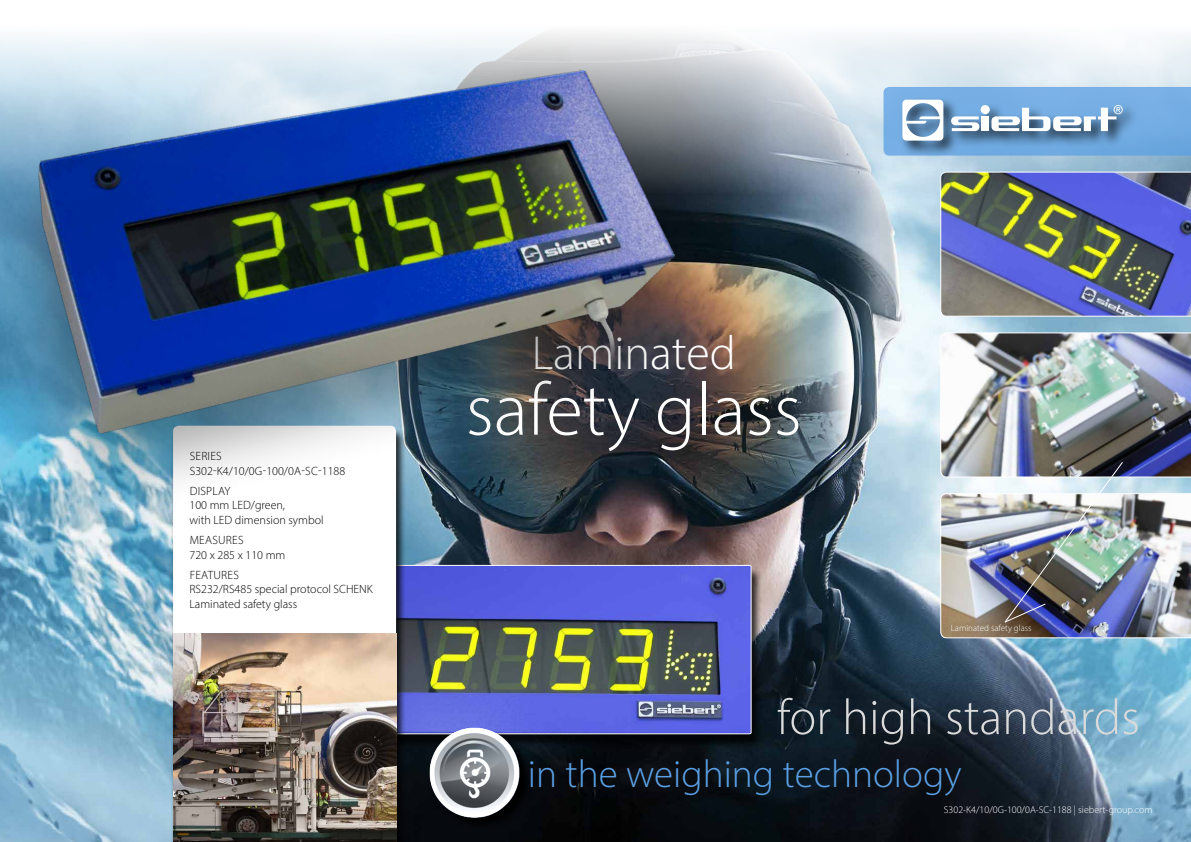
<style>
.page{position:relative;width:1191px;height:842px;background:#fff}
.page>*{position:absolute;margin:0;border:0;box-sizing:border-box;transform-origin:0 0}
.t1{font:300 75.1px "Myriad Pro";color:#fff}
.t2{font:300 50.3px "Myriad Pro";color:#dadada}
.t3{font:300 48px "Myriad Pro";color:#fff}
.t4{font:300 39.1px "Myriad Pro";color:#5a9fe3}
.t5{font:300 12px/14.4px "Myriad Pro";color:#000}
.t6{font:300 10px "Myriad Pro";color:#fff}
.t7{font:300 9px "Myriad Pro";color:#fff}
</style>
<div class="page">
<img style="left:0;top:193px;width:1191px;height:649px">
<svg style="left:724px;top:35px;width:467px;height:158px"></svg>
<img style="left:940px;top:172px;width:251px;height:144px">
<div style="left:1003px;top:461px;width:149px;height:190px;background:#000;opacity:.75"></div>
<div style="left:367px;top:568px;width:395px;height:181px;background:#000;opacity:.75"></div>
<img style="left:406px;top:567px;width:343px;height:165px">
<div style="left:171px;top:427px;width:235px;height:415px;background:#000;opacity:.8"></div>
<svg style="left:173px;top:598px;width:223px;height:35px"></svg>
<img style="left:173px;top:633px;width:223px;height:209px">
<svg style="left:431px;top:728px;width:101px;height:102px"></svg>
<img style="left:418px;top:720px;width:110px;height:105px">
<div style="left:1004px;top:601px;width:69px;height:52px;background:#000;opacity:.75"></div>
<img style="left:940px;top:333px;width:251px;height:305px">
<svg style="left:883px;top:87px;width:308px;height:69px"></svg>
<img style="left:0;top:33px;width:724px;height:565px">
<p class="t5" style="left:190px;top:449px;width:157px">SERIES<br>S302-K4/10/0G-100/0A-SC-1188</p>
<p class="t5" style="left:190px;top:484px;width:135px">DISPLAY<br>100 mm LED/green,<br>with LED dimension symbol</p>
<p class="t5" style="left:190px;top:533px;width:97px">MEASURES<br>720 x 285 x 110 mm</p>
<p class="t5" style="left:190px;top:568px;width:185px">FEATURES<br>RS232/RS485 special protocol SCHENK<br>Laminated safety glass</p>
<h3 class="t3" style="left:531px;top:324px;width:206px">Laminated</h3>
<h1 class="t1" style="left:466px;top:364px;width:337px">safety glass</h1>
<p class="t7" style="left:951px;top:622px;width:82px">Laminated safety glass</p>
<h2 class="t2" style="left:777px;top:687px;width:364px">for high standards</h2>
<h3 class="t4" style="left:528px;top:750px;width:435px">in the weighing technology</h3>
<p class="t6" style="left:944px;top:804px;width:210px">S302-K4/10/0G-100/0A-SC-1188 | siebert-group.com</p>
</div>
